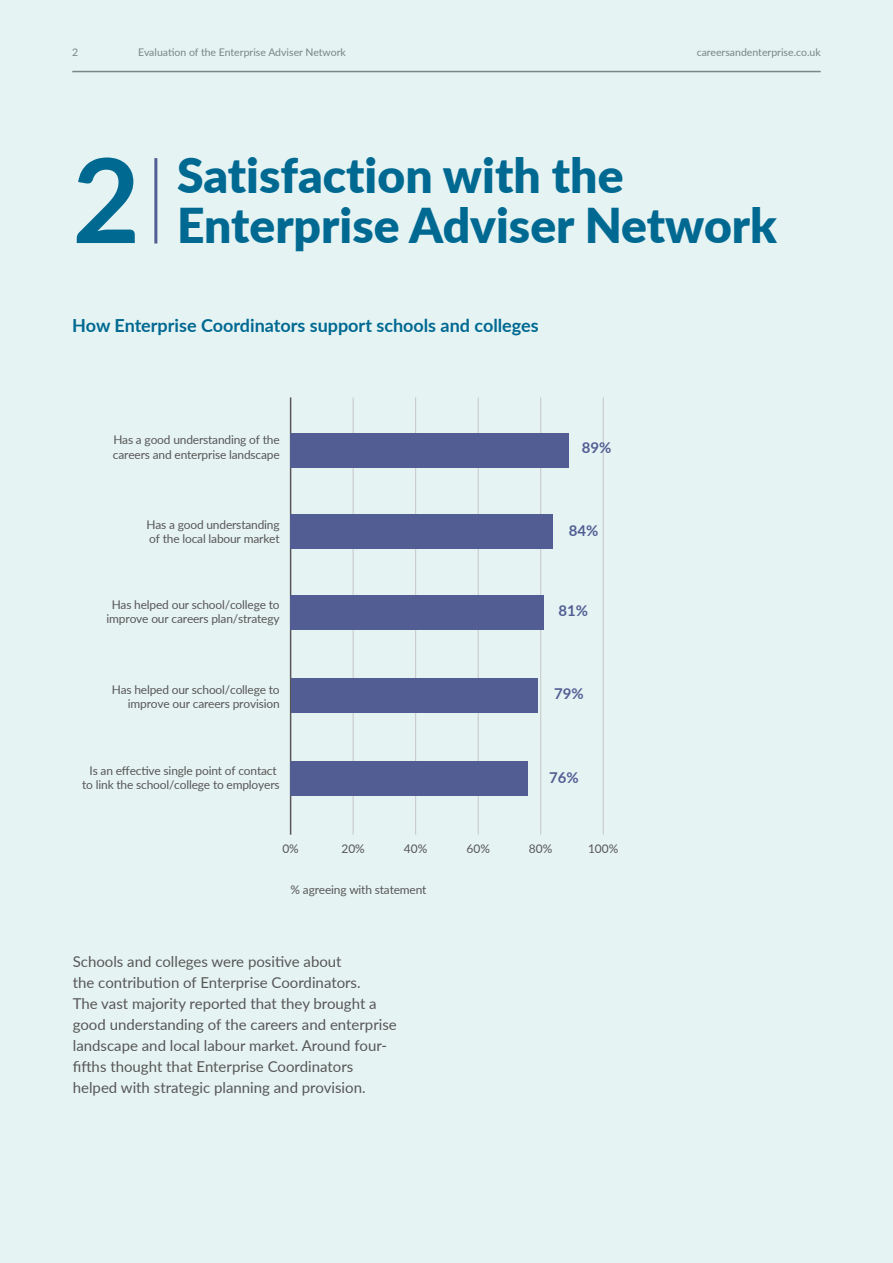
<style>
.page{position:relative;width:893px;height:1263px;background:#e6f3f3}
.page>*{position:absolute;margin:0;border:0;box-sizing:border-box;transform-origin:0 0}
.t1{font:700 117px "Lato";color:#006992}
.t2{font:900 48px "Lato";color:#006992}
.t3{font:700 18px "Lato";color:#006992}
.t4{font:15px/21px "Lato";color:#575756}
.t5{font:700 15px "Lato";color:#525e93}
.t6{font:12px/14.4px "Lato";letter-spacing:-.015em;color:#575756}
.t7{font:10.5px "Lato";color:#788685}
</style>
<div class="page">
<hr style="left:154px;top:158px;width:3px;height:85px;background:#525e93">
<hr style="left:353px;top:397px;width:1px;height:438px;background:#c6c6c6">
<hr style="left:415px;top:397px;width:1px;height:438px;background:#c6c6c6">
<hr style="left:478px;top:397px;width:1px;height:438px;background:#c6c6c6">
<hr style="left:540px;top:397px;width:1px;height:438px;background:#c6c6c6">
<hr style="left:603px;top:397px;width:1px;height:438px;background:#c6c6c6">
<hr style="left:290px;top:397px;width:1px;height:438px;background:#575756">
<div style="left:291px;top:433px;width:278px;height:35px;background:#525e93"></div>
<div style="left:291px;top:514px;width:262px;height:35px;background:#525e93"></div>
<div style="left:291px;top:595px;width:253px;height:35px;background:#525e93"></div>
<div style="left:291px;top:678px;width:247px;height:35px;background:#525e93"></div>
<div style="left:291px;top:761px;width:237px;height:35px;background:#525e93"></div>
<hr style="left:72px;top:71px;width:749px;height:1px;background:#788685">
<p class="t7" style="left:72px;top:44px;width:8px">2</p>
<p class="t7" style="left:138px;top:45px;width:209px">Evaluation of the Enterprise Adviser Network</p>
<p class="t7" style="left:697px;top:44px;width:125px">careersandenterprise.co.uk</p>
<h1 class="t1" style="left:72px;top:114px;width:69px">2</h1>
<h2 class="t2" style="left:177px;top:139px;width:448px">Satisfaction with the</h2>
<h2 class="t2" style="left:177px;top:190px;width:601px">Enterprise Adviser Network</h2>
<h3 class="t3" style="left:72px;top:313px;width:468px">How Enterprise Coordinators support schools and colleges</h3>
<p class="t6" style="left:113px;top:432px;width:168px">Has a good understanding of the careers and enterprise landscape</p>
<p class="t5" style="left:582px;top:437px;width:31px">89%</p>
<p class="t6" style="left:146px;top:516px;width:135px">Has a good understanding of the local labour market</p>
<p class="t5" style="left:569px;top:520px;width:31px">84%</p>
<p class="t6" style="left:107px;top:596px;width:175px;text-align:center">Has helped our school/college to improve our careers plan/strategy</p>
<p class="t5" style="left:558px;top:599px;width:31px">81%</p>
<p class="t6" style="left:112px;top:682px;width:169px;text-align:right">Has helped our school/college to improve our careers provision</p>
<p class="t5" style="left:554px;top:682px;width:31px">79%</p>
<p class="t6" style="left:82px;top:763px;width:199px;text-align:center">Is an effective single point of contact to link the school/college to employers</p>
<p class="t5" style="left:549px;top:766px;width:31px">76%</p>
<p class="t6" style="left:282px;top:840px;width:18px">0%</p>
<p class="t6" style="left:341px;top:840px;width:25px">20%</p>
<p class="t6" style="left:404px;top:840px;width:25px">40%</p>
<p class="t6" style="left:466px;top:840px;width:25px">60%</p>
<p class="t6" style="left:529px;top:840px;width:25px">80%</p>
<p class="t6" style="left:588px;top:840px;width:32px">100%</p>
<p class="t6" style="left:291px;top:882px;width:137px">% agreeing with statement</p>
<p class="t4" style="left:73px;top:950px;width:325px">Schools and colleges were positive about<br>the contribution of Enterprise Coordinators.<br>The vast majority reported that they brought a good understanding of the careers and enterprise landscape and local labour market. Around four&shy;fifths thought that Enterprise Coordinators helped with strategic planning and provision.</p>
</div>
